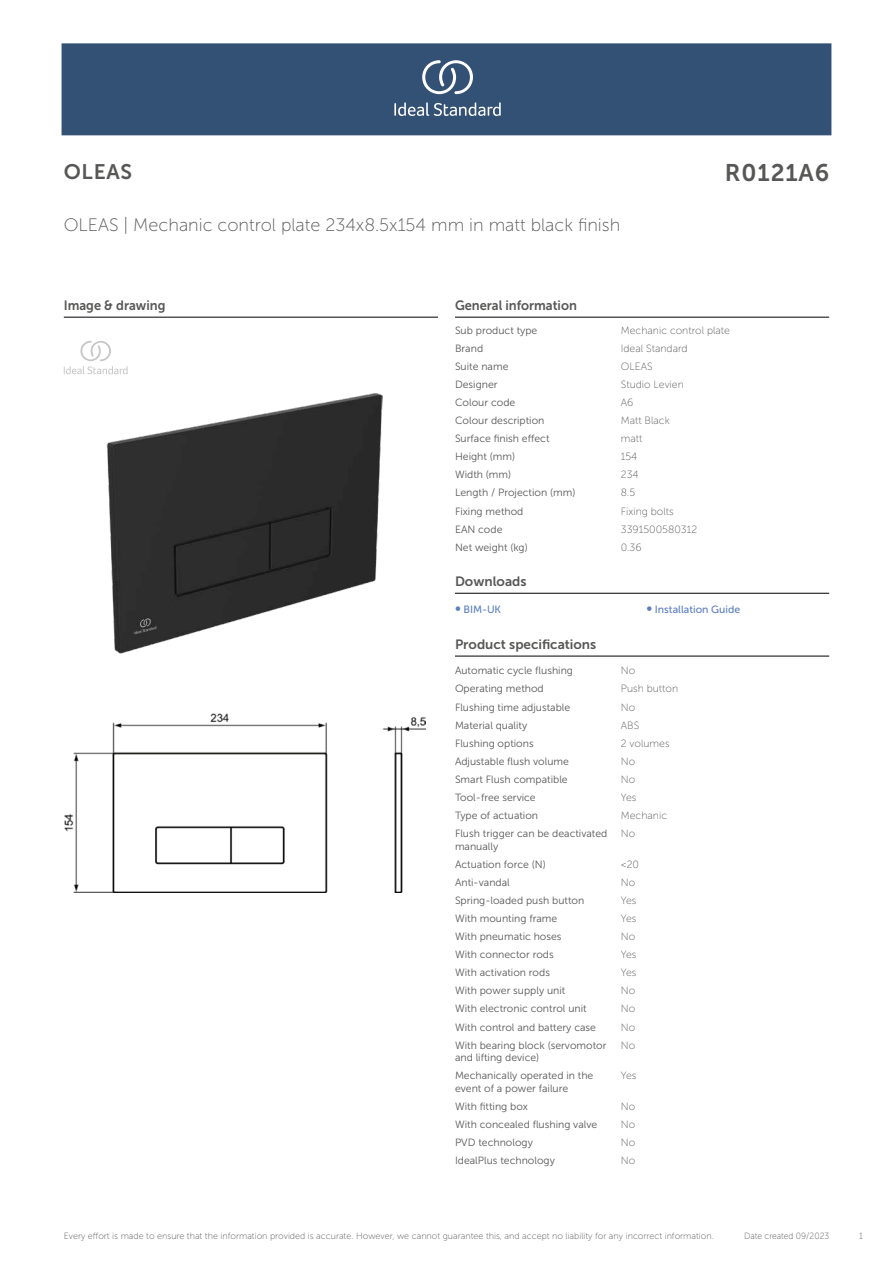
<style>
.page{position:relative;width:893px;height:1263px;background:#fff}
.page>*{position:absolute;margin:0;border:0;box-sizing:border-box;transform-origin:0 0}
.t1{font:24px "Museo Sans 700";letter-spacing:.035em;color:#575756}
.t2{font:21px "Museo Sans 700";letter-spacing:.035em;color:#575756}
.t3{font:18px "Museo Sans 100";color:#575756}
.t4{font:13.5px "Museo Sans 700";color:#575756;scale:.95 1}
.t5{font:13.5px "Museo Sans 700";color:#575756}
.t6{font:10.5px/12.6px "Museo Sans 300";color:#575756}
.t7{font:10.5px "Museo Sans 100";color:#575756}
.t8{font:10.5px "Museo Sans 500";color:#5b7ebf}
.t9{font:9px "Museo Sans 100";color:#575756}
.t10{font:9px "Museo Sans 100";color:#575756;scale:.95 1}
.s1{font-size:15px}
</style>
<div class="page">
<div style="left:62px;top:43px;width:769px;height:92px;background:#335075"></div>
<svg style="left:394px;top:102px;width:107px;height:14px"></svg>
<svg style="left:422px;top:60px;width:51px;height:34px"></svg>
<hr style="left:455px;top:317px;width:374px;height:1px;background:#000">
<hr style="left:455px;top:593px;width:374px;height:1px;background:#000">
<hr style="left:455px;top:656px;width:374px;height:1px;background:#000">
<hr style="left:64px;top:317px;width:374px;height:1px;background:#000">
<svg style="left:64px;top:341px;width:64px;height:33px"></svg>
<img style="left:64px;top:713px;width:361px;height:179px">
<img style="left:107px;top:393px;width:275px;height:261px">
<h2 class="t2" style="left:64px;top:160px;width:70px">OLEAS</h2>
<h1 class="t1" style="left:725px;top:160px;width:106px">R0121A6</h1>
<h3 class="t3" style="left:64px;top:215px;width:558px">OLEAS | Mechanic control plate 234x8.5x154 mm in matt black finish</h3>
<p class="t4" style="left:64px;top:298px;width:109px">Image &amp; drawing</p>
<p class="t4" style="left:455px;top:298px;width:130px">General information</p>
<p class="t6" style="left:455px;top:324px;width:84px">Sub product type</p>
<p class="t7" style="left:621px;top:325px;width:111px">Mechanic control plate</p>
<p class="t6" style="left:455px;top:342px;width:30px">Brand</p>
<p class="t7" style="left:621px;top:343px;width:68px">Ideal Standard</p>
<p class="t6" style="left:455px;top:360px;width:55px">Suite name</p>
<p class="t7" style="left:621px;top:361px;width:33px">OLEAS</p>
<p class="t6" style="left:455px;top:378px;width:44px">Designer</p>
<p class="t7" style="left:621px;top:379px;width:65px">Studio Levien</p>
<p class="t6" style="left:455px;top:396px;width:62px">Colour code</p>
<p class="t7" style="left:621px;top:397px;width:14px">A6</p>
<p class="t6" style="left:455px;top:414px;width:91px">Colour description</p>
<p class="t7" style="left:621px;top:415px;width:50px">Matt Black</p>
<p class="t6" style="left:455px;top:432px;width:96px">Surface finish effect</p>
<p class="t7" style="left:621px;top:433px;width:23px">matt</p>
<p class="t6" style="left:455px;top:450px;width:62px">Height (mm)</p>
<p class="t7" style="left:621px;top:451px;width:18px">154</p>
<p class="t6" style="left:455px;top:469px;width:58px">Width (mm)</p>
<p class="t7" style="left:621px;top:469px;width:19px">234</p>
<p class="t6" style="left:455px;top:487px;width:122px">Length / Projection (mm)</p>
<p class="t7" style="left:621px;top:487px;width:16px">8.5</p>
<p class="t6" style="left:455px;top:505px;width:70px">Fixing method</p>
<p class="t7" style="left:621px;top:505px;width:54px">Fixing bolts</p>
<p class="t6" style="left:455px;top:523px;width:49px">EAN code</p>
<p class="t7" style="left:621px;top:523px;width:78px">3391500580312</p>
<p class="t6" style="left:455px;top:541px;width:74px">Net weight (kg)</p>
<p class="t7" style="left:621px;top:541px;width:22px">0.36</p>
<p class="t5" style="left:455px;top:574px;width:73px">Downloads</p>
<p class="t8" style="left:455px;top:603px;width:48px"><span class="s1">•</span> BIM-UK</p>
<p class="t8" style="left:646px;top:603px;width:95px"><span class="s1">•</span> Installation Guide</p>
<p class="t5" style="left:455px;top:637px;width:143px">Product specifications</p>
<p class="t6" style="left:455px;top:664px;width:120px">Automatic cycle flushing</p>
<p class="t7" style="left:621px;top:665px;width:16px">No</p>
<p class="t6" style="left:455px;top:683px;width:90px">Operating method</p>
<p class="t7" style="left:621px;top:683px;width:59px">Push button</p>
<p class="t6" style="left:455px;top:701px;width:117px">Flushing time adjustable</p>
<p class="t7" style="left:621px;top:701px;width:16px">No</p>
<p class="t6" style="left:455px;top:719px;width:74px">Material quality</p>
<p class="t7" style="left:621px;top:719px;width:20px">ABS</p>
<p class="t6" style="left:455px;top:737px;width:80px">Flushing options</p>
<p class="t7" style="left:621px;top:737px;width:50px">2 volumes</p>
<p class="t6" style="left:455px;top:755px;width:115px">Adjustable flush volume</p>
<p class="t7" style="left:621px;top:755px;width:16px">No</p>
<p class="t6" style="left:455px;top:773px;width:114px">Smart Flush compatible</p>
<p class="t7" style="left:621px;top:774px;width:16px">No</p>
<p class="t6" style="left:455px;top:791px;width:82px">Tool-free service</p>
<p class="t7" style="left:621px;top:792px;width:17px">Yes</p>
<p class="t6" style="left:455px;top:809px;width:85px">Type of actuation</p>
<p class="t7" style="left:621px;top:810px;width:48px">Mechanic</p>
<p class="t6" style="left:455px;top:827px;width:154px">Flush trigger can be deactivated manually</p>
<p class="t7" style="left:621px;top:828px;width:16px">No</p>
<p class="t6" style="left:455px;top:858px;width:92px">Actuation force (N)</p>
<p class="t7" style="left:621px;top:859px;width:20px">&lt;20</p>
<p class="t6" style="left:455px;top:876px;width:56px">Anti-vandal</p>
<p class="t7" style="left:621px;top:877px;width:16px">No</p>
<p class="t6" style="left:455px;top:894px;width:131px">Spring-loaded push button</p>
<p class="t7" style="left:621px;top:895px;width:17px">Yes</p>
<p class="t6" style="left:455px;top:912px;width:104px">With mounting frame</p>
<p class="t7" style="left:621px;top:913px;width:17px">Yes</p>
<p class="t6" style="left:455px;top:930px;width:108px">With pneumatic hoses</p>
<p class="t7" style="left:621px;top:931px;width:16px">No</p>
<p class="t6" style="left:455px;top:948px;width:100px">With connector rods</p>
<p class="t7" style="left:621px;top:949px;width:17px">Yes</p>
<p class="t6" style="left:455px;top:966px;width:97px">With activation rods</p>
<p class="t7" style="left:621px;top:967px;width:17px">Yes</p>
<p class="t6" style="left:455px;top:984px;width:112px">With power supply unit</p>
<p class="t7" style="left:621px;top:985px;width:16px">No</p>
<p class="t6" style="left:455px;top:1002px;width:133px">With electronic control unit</p>
<p class="t7" style="left:621px;top:1003px;width:16px">No</p>
<p class="t6" style="left:455px;top:1021px;width:143px">With control and battery case</p>
<p class="t7" style="left:621px;top:1021px;width:16px">No</p>
<p class="t6" style="left:455px;top:1039px;width:153px">With bearing block (servomotor and lifting device)</p>
<p class="t7" style="left:621px;top:1039px;width:16px">No</p>
<p class="t6" style="left:455px;top:1069px;width:140px">Mechanically operated in the event of a power failure</p>
<p class="t7" style="left:621px;top:1070px;width:17px">Yes</p>
<p class="t6" style="left:455px;top:1100px;width:74px">With fitting box</p>
<p class="t7" style="left:621px;top:1101px;width:16px">No</p>
<p class="t6" style="left:455px;top:1118px;width:144px">With concealed flushing valve</p>
<p class="t7" style="left:621px;top:1119px;width:16px">No</p>
<p class="t6" style="left:455px;top:1136px;width:79px">PVD technology</p>
<p class="t7" style="left:621px;top:1137px;width:16px">No</p>
<p class="t6" style="left:455px;top:1154px;width:101px">IdealPlus technology</p>
<p class="t7" style="left:621px;top:1155px;width:16px">No</p>
<p class="t9" style="left:64px;top:1231px;width:652px">Every effort is made to ensure that the information provided is accurate. However, we cannot guarantee this, and accept no liability for any incorrect information.</p>
<p class="t10" style="left:744px;top:1231px;width:91px">Date created 09/2023</p>
<p class="t10" style="left:859px;top:1231px;width:5px">1</p>
</div>
